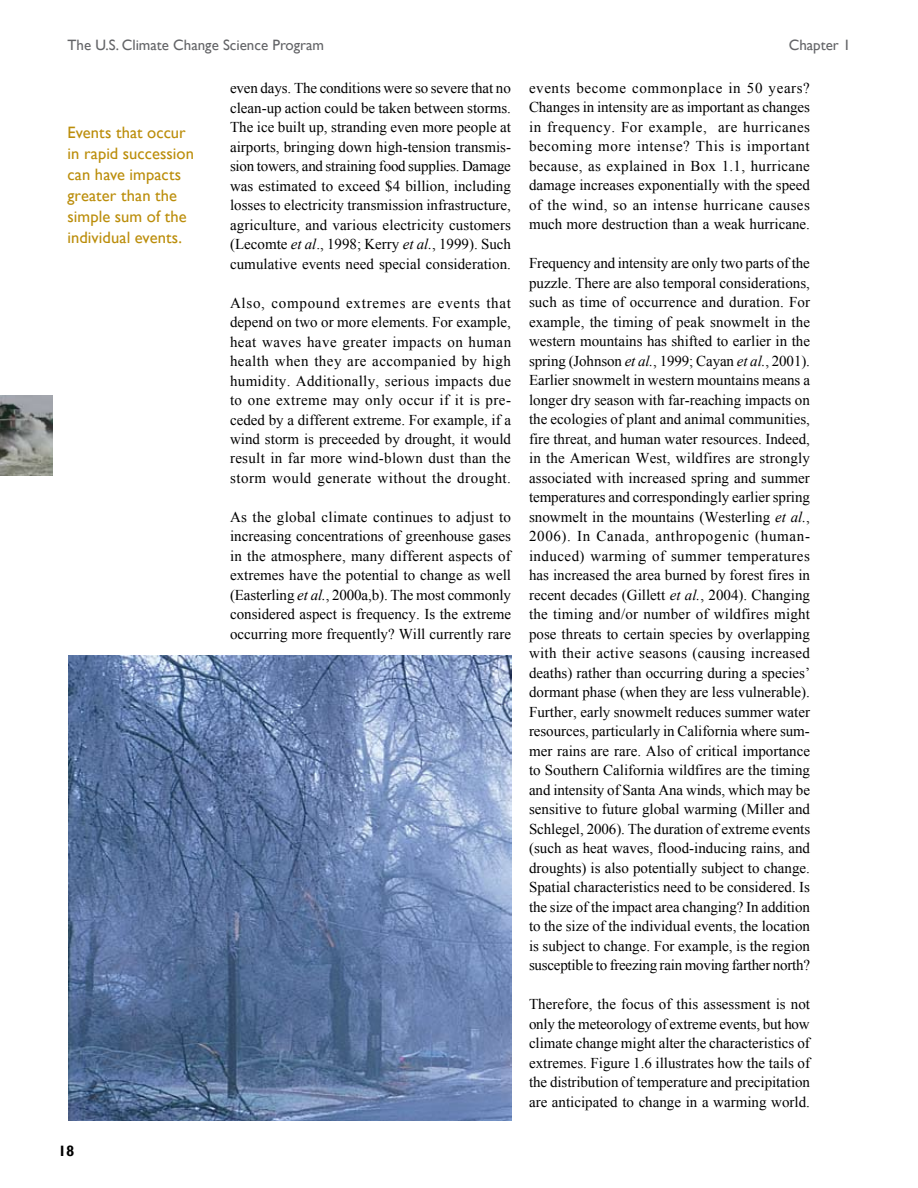
<style>
.page{position:relative;width:918px;height:1188px;background:#fff}
.page>*{position:absolute;margin:0;border:0;box-sizing:border-box;transform-origin:0 0}
.t1{font:16.5px/21px "Gill Sans";letter-spacing:.005em;color:#bb8d0a}
.t2{font:15px/19.5px "Times New Roman";color:#000;text-align:justify}
.t3{font:15px "Gill Sans";color:#636467}
.t4{font:700 15px "Gill Sans";color:#000}
.s1{font-style:italic}
</style>
<div class="page">
<img style="left:0;top:396px;width:52px;height:79px">
<img style="left:69px;top:655px;width:442px;height:465px">
<p class="t3" style="left:68px;top:36px;width:258px">The U.S. Climate Change Science Program</p>
<p class="t3" style="left:789px;top:36px;width:63px">Chapter 1</p>
<p class="t1" style="left:68px;top:123px;width:128px">Events that occur in rapid succession can have impacts greater than the simple sum of the individual events.</p>
<p class="t4" style="left:58px;top:1142px;width:18px">18</p>
<p class="t2" style="left:230px;top:78px;width:283px">even days. The conditions were so severe that no clean-up action could be taken between storms.<br>The ice built up, stranding even more people at airports, bringing down high-tension transmis&shy;sion towers, and straining food supplies. Damage was estimated to exceed $4 billion, including losses to electricity transmission infrastructure, agriculture, and various electricity customers (Lecomte <span class="s1">et al</span>., 1998; Kerry <span class="s1">et al.</span>, 1999). Such cumulative events need special consideration.</p>
<p class="t2" style="left:230px;top:293px;width:283px">Also, compound extremes are events that depend on two or more elements. For example, heat waves have greater impacts on human health when they are accompanied by high humidity. Additionally, serious impacts due to one extreme may only occur if it is pre&shy;ceded by a different extreme. For example, if a wind storm is preceeded by drought, it would result in far more wind-blown dust than the storm would generate without the drought.</p>
<p class="t2" style="left:230px;top:507px;width:283px">As the global climate continues to adjust to increasing concentrations of greenhouse gases in the atmosphere, many different aspects of extremes have the potential to change as well (Easterling <span class="s1">et al.</span>, 2000a,b). The most commonly considered aspect is frequency. Is the extreme occurring more frequently? Will currently rare</p>
<p class="t2" style="left:529px;top:78px;width:283px">events become commonplace in 50 years?<br>Changes in intensity are as important as changes in frequency. For example, are hurricanes becoming more intense? This is important because, as explained in Box 1.1, hurricane damage increases exponentially with the speed of the wind, so an intense hurricane causes much more destruction than a weak hurricane.</p>
<p class="t2" style="left:529px;top:253px;width:283px">Frequency and intensity are only two parts of the puzzle. There are also temporal considerations, such as time of occurrence and duration. For example, the timing of peak snowmelt in the western mountains has shifted to earlier in the spring (Johnson <span class="s1">et al.</span>, 1999; Cayan <span class="s1">et al.</span>, 2001).<br>Earlier snowmelt in western mountains means a longer dry season with far-reaching impacts on the ecologies of plant and animal communities, fire threat, and human water resources. Indeed, in the American West, wildfires are strongly associated with increased spring and summer temperatures and correspondingly earlier spring snowmelt in the mountains (Westerling <span class="s1">et al.</span>, 2006). In Canada, anthropogenic (human&shy;induced) warming of summer temperatures has increased the area burned by forest fires in recent decades (Gillett <span class="s1">et al.</span>, 2004). Changing the timing and/or number of wildfires might pose threats to certain species by overlapping with their active seasons (causing increased deaths) rather than occurring during a species’ dormant phase (when they are less vulnerable).<br>Further, early snowmelt reduces summer water resources, particularly in California where sum&shy;mer rains are rare. Also of critical importance to Southern California wildfires are the timing and intensity of Santa Ana winds, which may be sensitive to future global warming (Miller and Schlegel, 2006). The duration of extreme events (such as heat waves, flood-inducing rains, and droughts) is also potentially subject to change.<br>Spatial characteristics need to be considered. Is the size of the impact area changing? In addition to the size of the individual events, the location is subject to change. For example, is the region susceptible to freezing rain moving farther north?</p>
<p class="t2" style="left:529px;top:994px;width:283px">Therefore, the focus of this assessment is not only the meteorology of extreme events, but how climate change might alter the characteristics of extremes. Figure 1.6 illustrates how the tails of the distribution of temperature and precipitation are anticipated to change in a warming world.</p>
</div>
